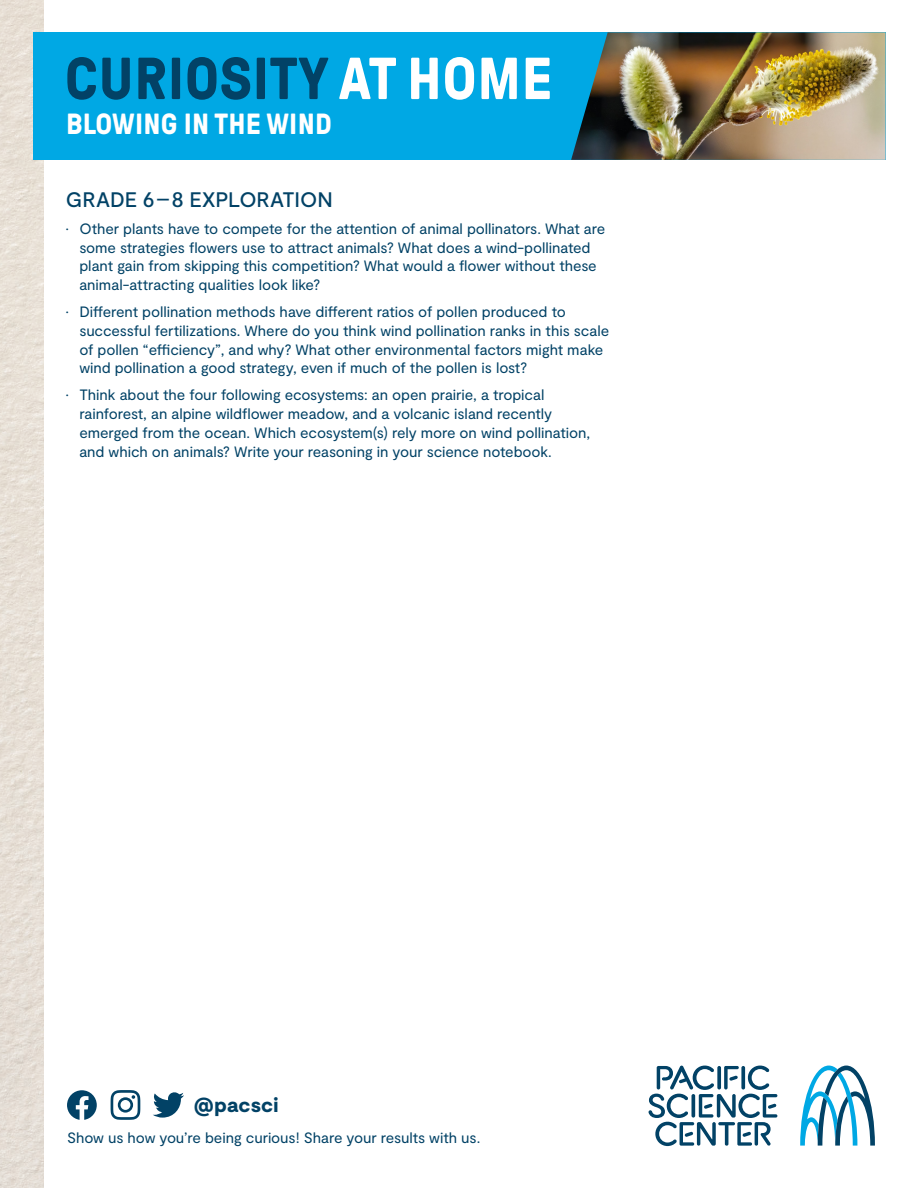
<style>
.page{position:relative;width:918px;height:1188px;background:#fff}
.page>*{position:absolute;margin:0;border:0;box-sizing:border-box;transform-origin:0 0}
.t1{font:700 59.1px "GT Pressura";letter-spacing:.01em;color:#024266}
.t2{font:700 29.1px "GT Pressura";letter-spacing:.01em;color:#fff}
.t3{font:500 21px "Moderat";color:#024266}
.t4{font:900 20.4px "Moderat";letter-spacing:.01em;color:#024266}
.t5{font:15px/18.8px "Moderat";letter-spacing:-.005em;color:#024266}
.s1{color:#fff}
</style>
<div class="page">
<img style="left:0;top:0;width:44px;height:1188px">
<div style="left:33px;top:32px;width:853px;height:128px;background:#00a8e4"></div>
<img style="left:571px;top:32px;width:315px;height:128px">
<svg style="left:800px;top:1066px;width:75px;height:80px"></svg>
<svg style="left:648px;top:1065px;width:129px;height:81px"></svg>
<svg style="left:153px;top:1092px;width:31px;height:26px"></svg>
<svg style="left:111px;top:1090px;width:29px;height:30px"></svg>
<svg style="left:67px;top:1090px;width:30px;height:30px"></svg>
<p class="t1" style="left:65px;top:47px;width:489px">CURIOSITY <span class="s1">AT HOME</span></p>
<p class="t2" style="left:66px;top:108px;width:267px">BLOWING IN THE WIND</p>
<p class="t3" style="left:66px;top:187px;width:268px">GRADE 6–8 EXPLORATION</p>
<p class="t5" style="left:79px;top:220px;width:527px;text-indent:-14px">• Other plants have to compete for the attention of animal pollinators. What are some strategies flowers use to attract animals? What does a wind-pollinated plant gain from skipping this competition? What would a flower without these animal-attracting qualities look like?</p>
<p class="t5" style="left:79px;top:303px;width:531px;text-indent:-14px">• Different pollination methods have different ratios of pollen produced to successful fertilizations. Where do you think wind pollination ranks in this scale of pollen “efficiency”, and why? What other environmental factors might make wind pollination a good strategy, even if much of the pollen is lost?</p>
<p class="t5" style="left:79px;top:386px;width:512px;text-indent:-14px">• Think about the four following ecosystems: an open prairie, a tropical rainforest, an alpine wildflower meadow, and a volcanic island recently emerged from the ocean. Which ecosystem(s) rely more on wind pollination, and which on animals? Write your reasoning in your science notebook.</p>
<p class="t4" style="left:194px;top:1093px;width:86px">@pacsci</p>
<p class="t5" style="left:67px;top:1129px;width:415px">Show us how you’re being curious! Share your results with us.</p>
</div>
